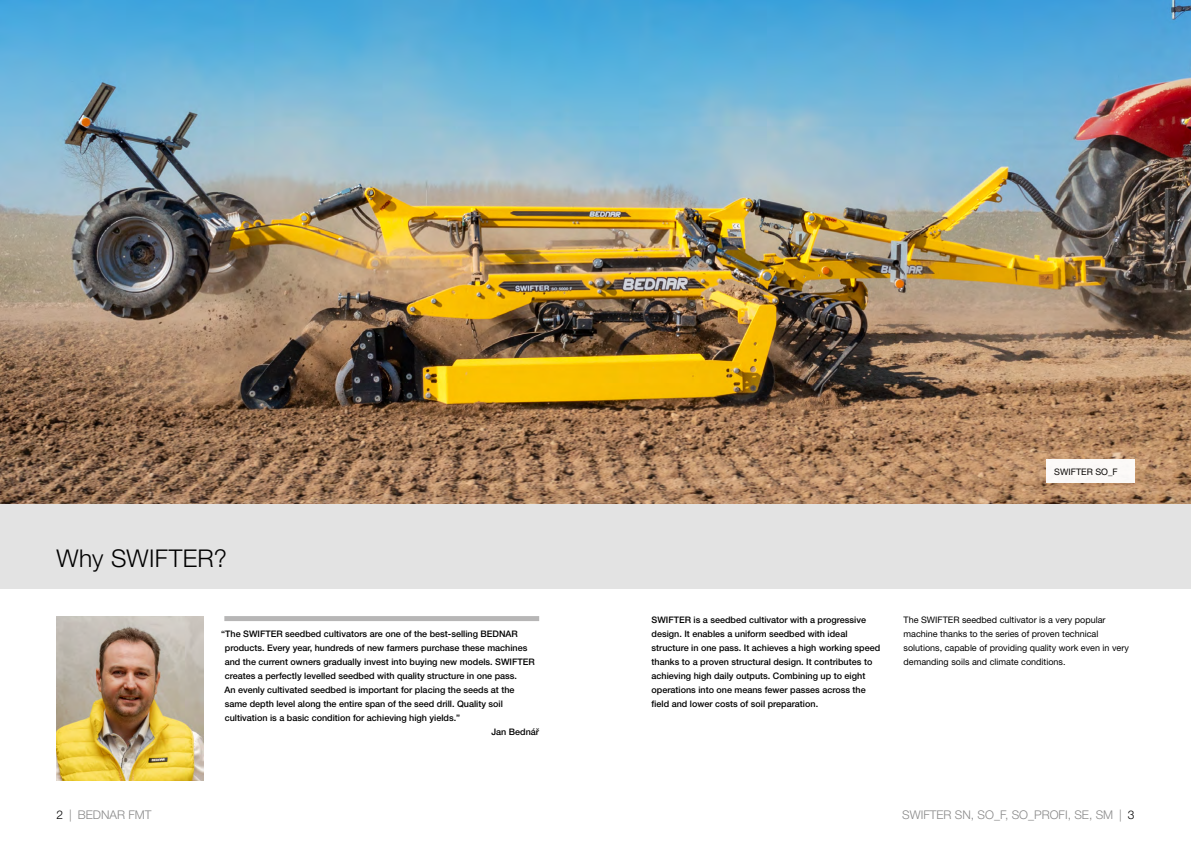
<style>
.page{position:relative;width:1191px;height:842px;background:#fff}
.page>*{position:absolute;margin:0;border:0;box-sizing:border-box;transform-origin:0 0}
.Nadpis_1{font:300 24.5px "Helvetica Neue LT Pro";letter-spacing:.01em;color:#000}
.t1{font:300 12px "Helvetica Neue Cyr";color:#878787}
.Reference_citace{font:500 9px "Helvetica Neue LT Pro";color:#000}
.Základní_text{font:500 9px/14px "Helvetica Neue LT Pro";color:#000}
.Základní_text-2{font:9px/14px "Helvetica Neue LT Pro";color:#000}
.t2{font:9px "Helvetica Neue Cyr";color:#000}
.s1{color:#000}
</style>
<div class="page">
<img style="left:0;top:0;width:1191px;height:504px">
<div style="left:0;top:504px;width:1191px;height:84px;background:#e3e3e3"></div>
<div style="left:1045px;top:460px;width:89px;height:23px;background:#fcf9f7"></div>
<img style="left:56px;top:616px;width:147px;height:164px">
<div style="left:224px;top:616px;width:315px;height:5px;background:#b7b6b6"></div>
<p class="Nadpis_1" style="left:56px;top:543px;width:172px">Why SWIFTER?</p>
<p class="Reference_citace" style="left:221px;top:628px;width:298px">“The SWIFTER seedbed cultivators are one of the best‑selling BEDNAR</p>
<p class="Reference_citace" style="left:225px;top:642px;width:304px">products. Every year, hundreds of new farmers purchase these machines</p>
<p class="Reference_citace" style="left:225px;top:656px;width:311px">and the current owners gradually invest into buying new models. SWIFTER</p>
<p class="Reference_citace" style="left:225px;top:670px;width:294px">creates a perfectly levelled seedbed with quality structure in one pass.</p>
<p class="Reference_citace" style="left:224px;top:684px;width:292px">An evenly cultivated seedbed is important for placing the seeds at the</p>
<p class="Reference_citace" style="left:225px;top:698px;width:280px">same depth level along the entire span of the seed drill. Quality soil</p>
<p class="Reference_citace" style="left:225px;top:712px;width:237px">cultivation is a basic condition for achieving high yields.”</p>
<p class="Reference_citace" style="left:491px;top:726px;width:49px">Jan Bednář</p>
<p class="t2" style="left:1054px;top:466px;width:65px">SWIFTER SO_F</p>
<p class="Základní_text" style="left:651px;top:613px;width:230px">SWIFTER is a seedbed cultivator with a progressive design. It enables a uniform seedbed with ideal structure in one pass. It achieves a high working speed thanks to a proven structural design. It contributes to achieving high daily outputs. Combining up to eight operations into one means fewer passes across the field and lower costs of soil preparation.</p>
<p class="Základní_text-2" style="left:903px;top:613px;width:227px">The SWIFTER seedbed cultivator is a very popular machine thanks to the series of proven technical solutions, capable of providing quality work even in very demanding soils and climate conditions.</p>
<h2 class="t1" style="left:56px;top:808px;width:97px"><span class="s1">2</span> | BEDNAR FMT</h2>
<h2 class="t1" style="left:902px;top:808px;width:234px">SWIFTER SN, SO_F, SO_PROFI, SE, SM | <span class="s1">3</span></h2>
</div>
